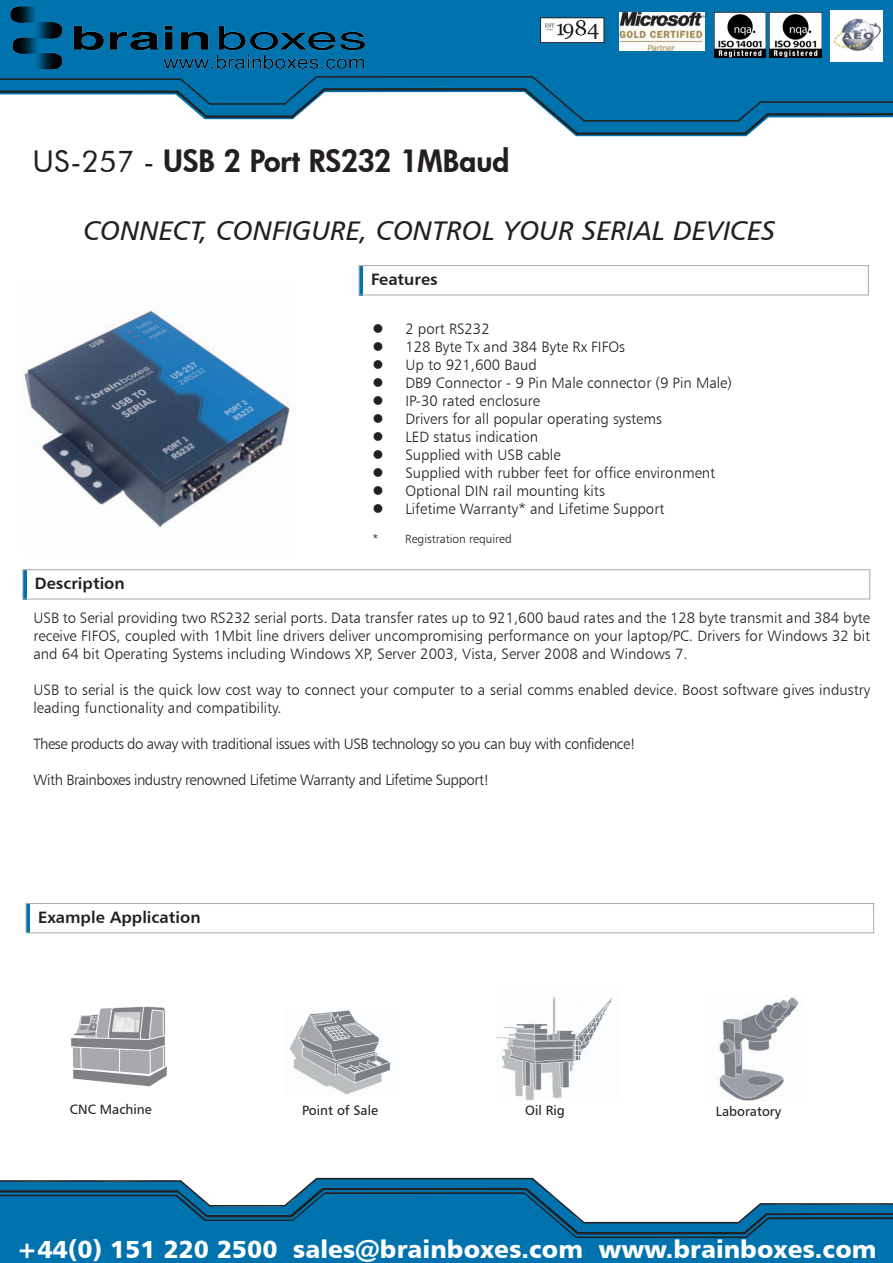
<style>
.page{position:relative;width:893px;height:1263px;background:#fff}
.page>*{position:absolute;margin:0;border:0;box-sizing:border-box;transform-origin:0 0}
.t1{font:800 30px "Futura";color:#231f20}
.t2{font:27px "Humanist 777 BT Italic B";color:#231f20}
.t3{font:24.75px "Humanist 777 BT Black B";color:#fff}
.t4{font:16.5px "Humanist 777 BT Bold B";color:#231f20}
.t5{font:15px/18px "Humanist 777 BT Light B";color:#231f20;text-align:justify}
.t6{font:15px "Humanist 777 BT Light B";letter-spacing:-.03em;color:#231f20}
.t7{font:13.5px "Humanist 777 BT Roman B";color:#231f20}
.t8{font:12px "Humanist 777 BT Light B";color:#231f20}
.s1{font-family:"Futura BT";font-weight:400}
</style>
<div class="page">
<svg style="left:0;top:0;width:893px;height:130px;fill:#0073ae"></svg>
<img style="left:24px;top:310px;width:266px;height:218px">
<hr style="left:359px;top:266px;width:4px;height:29px;background:#0073ae">
<div style="left:359px;top:265px;width:510px;height:30px;border:1px solid #a8a9ad"></div>
<hr style="left:26px;top:904px;width:4px;height:29px;background:#0073ae">
<div style="left:26px;top:903px;width:848px;height:30px;border:1px solid #a8a9ad"></div>
<img style="left:0;top:0;width:391px;height:78px">
<svg style="left:777px;top:111px;width:116px;height:6px"></svg>
<div style="left:576px;top:130px;width:170px;height:6px;background:#0073ae"></div>
<svg style="left:333px;top:86px;width:183px;height:6px"></svg>
<svg style="left:215px;top:113px;width:67px;height:6px"></svg>
<div style="left:0;top:88px;width:178px;height:6px;background:#0073ae"></div>
<hr style="left:760px;top:101px;width:133px;height:2px;background:#231f20">
<hr style="left:584px;top:120px;width:155px;height:2px;background:#231f20">
<hr style="left:316px;top:76px;width:217px;height:2px;background:#231f20">
<hr style="left:209px;top:103px;width:76px;height:2px;background:#231f20">
<hr style="left:0;top:78px;width:181px;height:2px;background:#231f20">
<svg style="left:736px;top:100px;width:41px;height:37px"></svg>
<hr style="left:767px;top:113px;width:126px;height:2px;background:#231f20">
<hr style="left:576px;top:132px;width:170px;height:3px;background:#231f20">
<svg style="left:516px;top:75px;width:70px;height:62px"></svg>
<hr style="left:324px;top:88px;width:201px;height:2px;background:#231f20">
<svg style="left:282px;top:75px;width:51px;height:50px"></svg>
<hr style="left:206px;top:116px;width:87px;height:2px;background:#231f20">
<svg style="left:168px;top:77px;width:47px;height:48px"></svg>
<hr style="left:0;top:90px;width:178px;height:3px;background:#231f20">
<hr style="left:23px;top:570px;width:3px;height:29px;background:#0073ae">
<div style="left:23px;top:569px;width:847px;height:30px;border:1px solid #a8a9ad"></div>
<svg style="left:0;top:1177px;width:893px;height:86px;fill:#0073ae"></svg>
<svg style="left:777px;top:1213px;width:116px;height:6px"></svg>
<svg style="left:586px;top:1232px;width:150px;height:6px"></svg>
<svg style="left:333px;top:1188px;width:183px;height:6px"></svg>
<svg style="left:215px;top:1215px;width:67px;height:6px"></svg>
<div style="left:0;top:1190px;width:178px;height:6px;background:#231f20"></div>
<hr style="left:760px;top:1203px;width:133px;height:2px;background:#231f20">
<hr style="left:584px;top:1222px;width:155px;height:1px;background:#231f20">
<hr style="left:209px;top:1205px;width:76px;height:1px;background:#231f20">
<hr style="left:0;top:1180px;width:181px;height:2px;background:#231f20">
<svg style="left:736px;top:1201px;width:41px;height:43px"></svg>
<hr style="left:767px;top:1215px;width:126px;height:2px;background:#0073ae">
<hr style="left:576px;top:1234px;width:170px;height:2px;background:#0073ae">
<svg style="left:516px;top:1177px;width:70px;height:67px"></svg>
<hr style="left:324px;top:1190px;width:201px;height:2px;background:#0073ae">
<hr style="left:206px;top:1217px;width:87px;height:2px;background:#0073ae">
<hr style="left:0;top:1192px;width:178px;height:3px;background:#0073ae">
<hr style="left:316px;top:1178px;width:217px;height:1px;background:#231f20">
<svg style="left:168px;top:1179px;width:47px;height:48px"></svg>
<svg style="left:282px;top:1177px;width:51px;height:50px"></svg>
<img style="left:71px;top:1006px;width:96px;height:81px">
<img style="left:289px;top:1010px;width:102px;height:85px">
<img style="left:496px;top:996px;width:117px;height:104px">
<img style="left:719px;top:997px;width:80px;height:104px">
<img style="left:770px;top:12px;width:51px;height:46px">
<img style="left:714px;top:12px;width:51px;height:45px">
<img style="left:620px;top:12px;width:84px;height:38px">
<div style="left:540px;top:18px;width:64px;height:24px;background:#fff"></div>
<svg style="left:545px;top:20px;width:53px;height:19px"></svg>
<img style="left:830px;top:11px;width:52px;height:50px">
<h1 class="t1" style="left:32px;top:140px;width:478px"><span class="s1">US-257 -</span> USB 2 Port RS232 1MBaud</h1>
<h2 class="t2" style="left:84px;top:214px;width:693px">CONNECT, CONFIGURE, CONTROL YOUR SERIAL DEVICES</h2>
<p class="t4" style="left:371px;top:269px;width:68px">Features</p>
<p class="t5" style="left:373px;top:320px;width:119px">● 2 port RS232</p>
<p class="t5" style="left:373px;top:338px;width:254px">● 128 Byte Tx and 384 Byte Rx FIFOs</p>
<p class="t5" style="left:373px;top:356px;width:166px">● Up to 921,600 Baud</p>
<p class="t5" style="left:373px;top:374px;width:361px">● DB9 Connector - 9 Pin Male connector (9 Pin Male)</p>
<p class="t5" style="left:373px;top:392px;width:169px">● IP-30 rated enclosure</p>
<p class="t5" style="left:373px;top:410px;width:291px">● Drivers for all popular operating systems</p>
<p class="t5" style="left:373px;top:428px;width:167px">● LED status indication</p>
<p class="t5" style="left:373px;top:446px;width:190px">● Supplied with USB cable</p>
<p class="t5" style="left:373px;top:464px;width:344px">● Supplied with rubber feet for office environment</p>
<p class="t5" style="left:373px;top:482px;width:234px">● Optional DIN rail mounting kits</p>
<p class="t5" style="left:373px;top:500px;width:293px">● Lifetime Warranty* and Lifetime Support</p>
<p class="t8" style="left:373px;top:531px;width:141px">* Registration required</p>
<p class="t4" style="left:35px;top:573px;width:91px">Description</p>
<p class="t5" style="left:33px;top:609px;width:838px">USB to Serial providing two RS232 serial ports. Data transfer rates up to 921,600 baud rates and the 128 byte transmit and 384 byte receive FIFOS, coupled with 1Mbit line drivers deliver uncompromising performance on your laptop/PC. Drivers for Windows 32 bit and 64 bit Operating Systems including Windows XP, Server 2003, Vista, Server 2008 and Windows 7.</p>
<p class="t5" style="left:33px;top:681px;width:838px">USB to serial is the quick low cost way to connect your computer to a serial comms enabled device. Boost software gives industry leading functionality and compatibility.</p>
<p class="t6" style="left:33px;top:735px;width:604px">These products do away with traditional issues with USB technology so you can buy with confidence!</p>
<p class="t6" style="left:33px;top:771px;width:457px">With Brainboxes industry renowned Lifetime Warranty and Lifetime Support!</p>
<p class="t4" style="left:38px;top:907px;width:164px">Example Application</p>
<p class="t7" style="left:70px;top:1101px;width:83px">CNC Machine</p>
<p class="t7" style="left:302px;top:1102px;width:77px">Point of Sale</p>
<p class="t7" style="left:525px;top:1102px;width:41px">Oil Rig</p>
<p class="t7" style="left:716px;top:1103px;width:67px">Laboratory</p>
<h3 class="t3" style="left:17px;top:1233px;width:861px">+44(0) 151 220 2500 sales@brainboxes.com www.brainboxes.com</h3>
</div>
